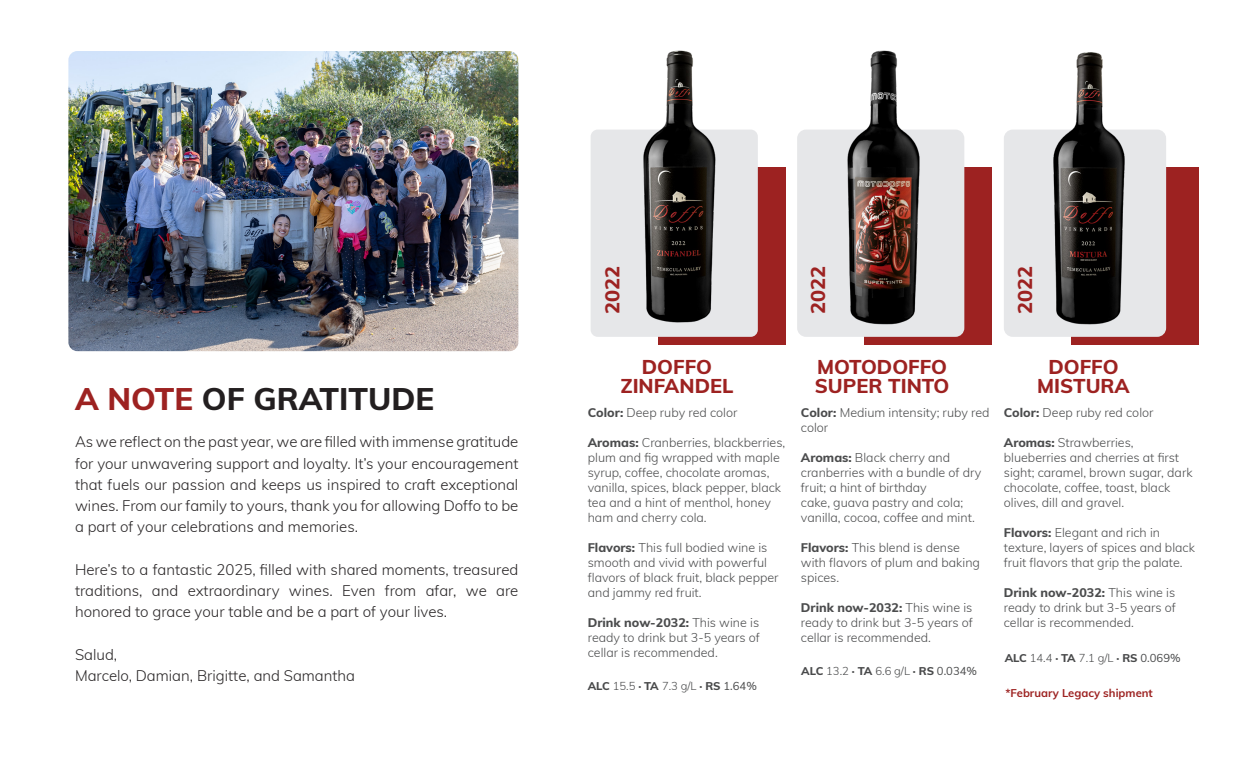
<style>
.page{position:relative;width:1260px;height:765px;background:#fff}
.page>*{position:absolute;margin:0;border:0;box-sizing:border-box;transform-origin:0 0}
.t1{font:800 31.25px "Muli";color:#231f20}
.t2{font:800 20px/18.8px "Muli";color:#9d2221;text-align:center}
.t3{font:300 15px/21.2px "Muli";color:#282526;text-align:justify}
.t4{font:300 12.5px/15px "Muli";color:#4b4c4d}
.t5{font:300 11.25px "Muli";color:#494a4b}
.t6{font:700 11.25px "Muli";color:#9d2221}
.s1{color:#9d2221}
.s2{font-weight:800}
.s3{font-weight:400}
</style>
<div class="page">
<div style="left:658px;top:167px;width:128px;height:177px;background:#9d2221"></div>
<div style="left:864px;top:167px;width:128px;height:177px;background:#9d2221"></div>
<div style="left:1071px;top:167px;width:128px;height:177px;background:#9d2221"></div>
<div style="left:591px;top:130px;width:167px;height:207px;background:#e6e7e9;border-radius:7px"></div>
<div style="left:797px;top:130px;width:167px;height:207px;background:#e6e7e9;border-radius:9px"></div>
<div style="left:1004px;top:130px;width:162px;height:207px;background:#e6e7e9;border-radius:9px"></div>
<img style="left:614px;top:50px;width:131px;height:273px">
<img style="left:1024px;top:52px;width:131px;height:272px">
<img style="left:818px;top:50px;width:131px;height:274px">
<img style="left:68px;top:51px;width:450px;height:300px">
<p class="t1" style="left:75px;top:376px;width:361px"><span class="s1">A NOTE</span> OF GRATITUDE</p>
<p class="t3" style="left:75px;top:431px;width:445px">As we reflect on the past year, we are filled with immense gratitude for your unwavering support and loyalty. It’s your encouragement that fuels our passion and keeps us inspired to craft exceptional wines. From our family to yours, thank you for allowing Doffo to be a part of your celebrations and memories.</p>
<p class="t3" style="left:75px;top:558px;width:445px">Here’s to a fantastic 2025, filled with shared moments, treasured traditions, and extraordinary wines. Even from afar, we are honored to grace your table and be a part of your lives.</p>
<p class="t3" style="left:75px;top:643px;width:44px">Salud,</p>
<p class="t3" style="left:75px;top:664px;width:282px">Marcelo, Damian, Brigitte, and Samantha</p>
<p class="t2" style="left:602px;top:314px;width:50px;rotate:-90deg">2022</p>
<p class="t2" style="left:808px;top:314px;width:50px;rotate:-90deg">2022</p>
<p class="t2" style="left:1015px;top:314px;width:50px;rotate:-90deg">2022</p>
<p class="t2" style="left:620px;top:357px;width:115px">DOFFO<br>ZINFANDEL</p>
<p class="t2" style="left:815px;top:357px;width:136px;text-align:left">MOTODOFFO<br>SUPER TINTO</p>
<p class="t2" style="left:1037px;top:357px;width:94px">DOFFO<br>MISTURA</p>
<p class="t4" style="left:588px;top:405px;width:151px"><span class="s2">Color:</span> Deep ruby red color</p>
<p class="t4" style="left:588px;top:435px;width:199px"><span class="s2">Aromas:</span> Cranberries, blackberries, plum and fig wrapped with maple syrup, coffee, chocolate aromas, vanilla, spices, black pepper, black tea and a hint of menthol, honey</p>
<p class="t4" style="left:588px;top:510px;width:120px">ham and cherry cola.</p>
<p class="t4" style="left:588px;top:540px;width:192px"><span class="s2">Flavors:</span> This full bodied wine is smooth and vivid with powerful flavors of black fruit, black pepper and jammy red fruit.</p>
<p class="t4" style="left:588px;top:615px;width:174px;text-align:justify"><span class="s2">Drink now-2032:</span> This wine is ready to drink but 3-5 years of cellar is recommended.</p>
<p class="t5" style="left:588px;top:678px;width:171px"><span class="s2">ALC</span> 15.5 <span class="s2">· TA</span> 7.3 g/L <span class="s2">· RS</span> <span class="s3">1.64%</span></p>
<p class="t4" style="left:801px;top:405px;width:190px"><span class="s2">Color:</span> Medium intensity; ruby red color</p>
<p class="t4" style="left:801px;top:450px;width:182px"><span class="s2">Aromas:</span> Black cherry and cranberries with a bundle of dry fruit; a hint of birthday</p>
<p class="t4" style="left:801px;top:495px;width:175px">cake, guava pastry and cola; vanilla, cocoa, coffee and mint.</p>
<p class="t4" style="left:801px;top:540px;width:181px"><span class="s2">Flavors:</span> This blend is dense with flavors of plum and baking spices.</p>
<p class="t4" style="left:801px;top:600px;width:174px;text-align:justify"><span class="s2">Drink now-2032:</span> This wine is ready to drink but 3-5 years of cellar is recommended.</p>
<p class="t5" style="left:801px;top:663px;width:177px"><span class="s2">ALC</span> 13.2 <span class="s2">· TA</span> 6.6 g/L <span class="s2">· RS</span> <span class="s3">0.034%</span></p>
<p class="t4" style="left:1004px;top:405px;width:151px"><span class="s2">Color:</span> Deep ruby red color</p>
<p class="t4" style="left:1004px;top:435px;width:190px"><span class="s2">Aromas:</span> Strawberries, blueberries and cherries at first sight; caramel, brown sugar, dark chocolate, coffee, toast, black olives, dill and gravel.</p>
<p class="t4" style="left:1004px;top:525px;width:193px"><span class="s2">Flavors:</span> Elegant and rich in texture, layers of spices and black fruit flavors that grip the palate.</p>
<p class="t4" style="left:1004px;top:585px;width:174px;text-align:justify"><span class="s2">Drink now-2032:</span> This wine is ready to drink but 3-5 years of cellar is recommended.</p>
<p class="t5" style="left:1005px;top:650px;width:177px"><span class="s2">ALC</span> 14.4 <span class="s2">· TA</span> 7.1 g/L <span class="s2">· RS</span> <span class="s3">0.069%</span></p>
<p class="t6" style="left:1005px;top:684px;width:149px">*February Legacy shipment</p>
</div>
